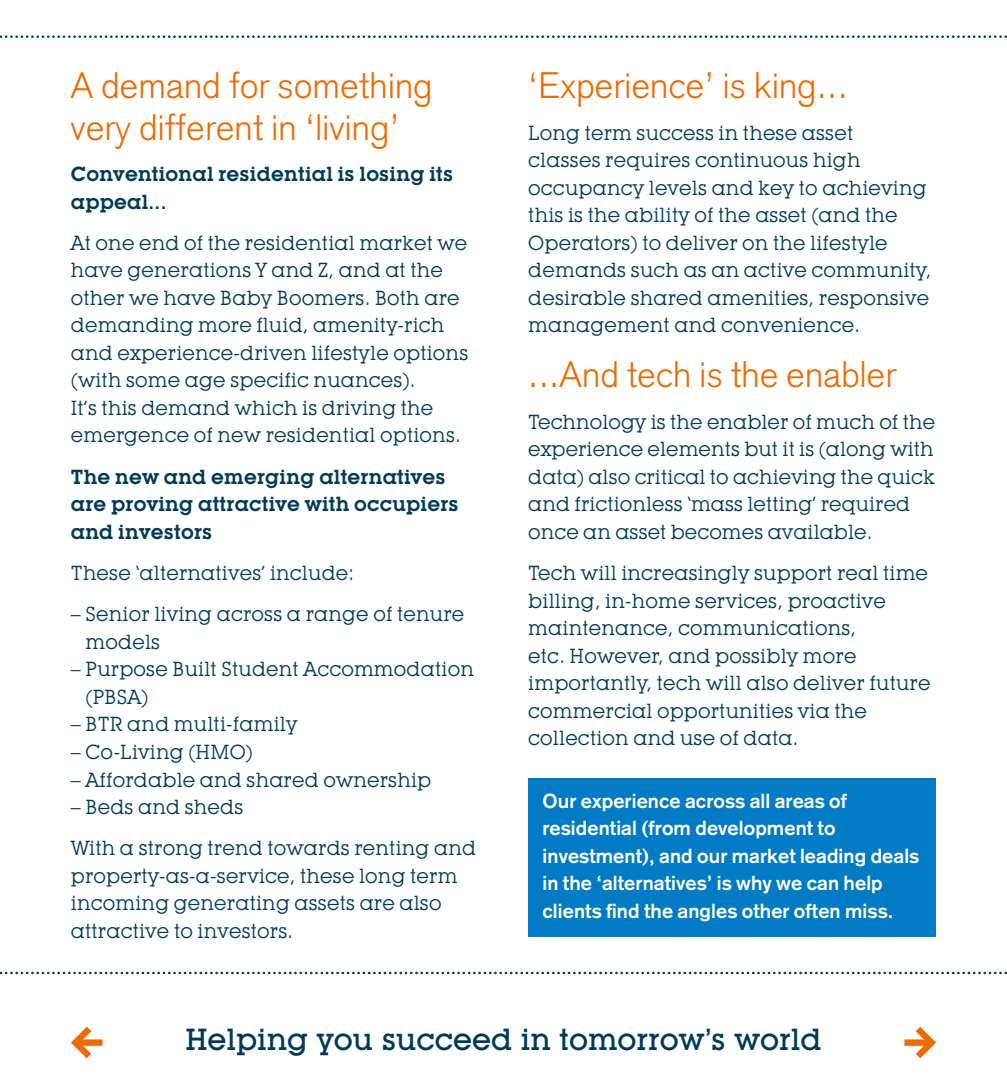
<style>
.page{position:relative;width:1007px;height:1078px;background:#fff}
.page>*{position:absolute;margin:0;border:0;box-sizing:border-box;transform-origin:0 0}
.t1{font:300 36.25px/41.2px "Akzidenz Grotesk";letter-spacing:.01em;color:#ed6b06}
.t2{font:500 30px "Lubalin Graph IT Cby BT";color:#003a57}
.t3{font:20px/27.5px "Lubalin Graph IT Cby BT";letter-spacing:.01em;color:#003a57}
.t4{font:700 20px/27.5px "Akzidenz Grotesk";letter-spacing:.005em;color:#fff}
.t5{font:600 20px/27.5px "Lubalin Graph IT Cby BT";letter-spacing:.01em;color:#003a57}
</style>
<div class="page">
<svg style="left:0;top:35px;width:1007px;height:3px"></svg>
<svg style="left:0;top:971px;width:1007px;height:2px"></svg>
<div style="left:528px;top:777px;width:407px;height:158px;background:#007bc4"></div>
<svg style="left:904px;top:1026px;width:31px;height:32px"></svg>
<svg style="left:71px;top:1026px;width:31px;height:32px"></svg>
<h1 class="t1" style="left:71px;top:65px;width:363px">A demand for something very different in ‘living’</h1>
<p class="t5" style="left:71px;top:160px;width:384px">Conventional residential is losing its appeal...</p>
<p class="t3" style="left:71px;top:229px;width:399px">At one end of the residential market we have generations Y and Z, and at the other we have Baby Boomers. Both are demanding more fluid, amenity-rich and experience-driven lifestyle options (with some age specific nuances).<br>It’s this demand which is driving the emergence of new residential options.</p>
<p class="t5" style="left:71px;top:462px;width:389px">The new and emerging alternatives are proving attractive with occupiers and investors</p>
<p class="t3" style="left:71px;top:559px;width:285px">These ‘alternatives’ include:</p>
<p class="t3" style="left:86px;top:600px;width:380px;text-indent:-15px">– Senior living across a range of tenure models</p>
<p class="t3" style="left:86px;top:655px;width:390px;text-indent:-15px">– Purpose Built Student Accommodation (PBSA)</p>
<p class="t3" style="left:71px;top:710px;width:228px">– BTR and multi-family</p>
<p class="t3" style="left:71px;top:737px;width:183px">– Co-Living (HMO)</p>
<p class="t3" style="left:71px;top:765px;width:362px">– Affordable and shared ownership</p>
<p class="t3" style="left:71px;top:786px;width:406px;line-height:41.2px">– Beds and sheds<br>With a strong trend towards renting and</p>
<p class="t3" style="left:71px;top:861px;width:388px">property-as-a-service, these long term incoming generating assets are also attractive to investors.</p>
<h1 class="t1" style="left:528px;top:65px;width:321px">‘Experience’ is king...</h1>
<p class="t3" style="left:528px;top:119px;width:404px">Long term success in these asset<br>classes requires continuous high occupancy levels and key to achieving this is the ability of the asset (and the Operators) to deliver on the lifestyle demands such as an active community, desirable shared amenities, responsive management and convenience.</p>
<h1 class="t1" style="left:528px;top:354px;width:369px">...And tech is the enabler</h1>
<p class="t3" style="left:528px;top:407px;width:408px">Technology is the enabler of much of the experience elements but it is (along with data) also critical to achieving the quick and frictionless ‘mass letting’ required once an asset becomes available.</p>
<p class="t3" style="left:528px;top:559px;width:403px">Tech will increasingly support real time billing, in-home services, proactive maintenance, communications,<br>etc. However, and possibly more importantly, tech will also deliver future commercial opportunities via the collection and use of data.</p>
<p class="t4" style="left:542px;top:786px;width:378px">Our experience across all areas of residential (from development to investment), and our market leading deals in the ‘alternatives’ is why we can help clients find the angles other often miss.</p>
<h2 class="t2" style="left:185px;top:1021px;width:637px">Helping you succeed in tomorrow’s world</h2>
</div>
